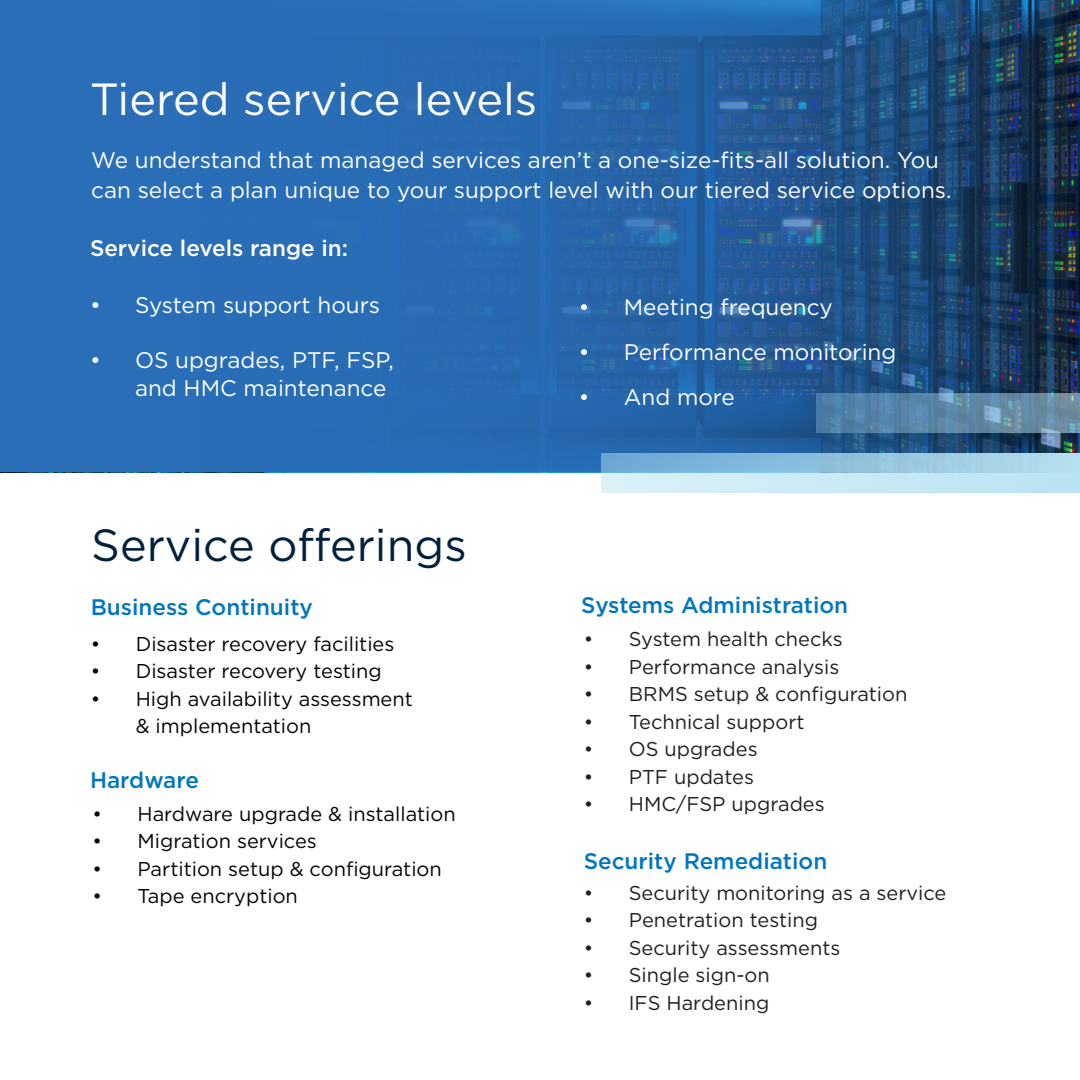
<style>
.page{position:relative;width:1080px;height:1080px;background:#fff}
.page>*{position:absolute;margin:0;border:0;box-sizing:border-box;transform-origin:0 0}
.t1{font:45px "Gotham";color:#fff}
.t2{font:45px "Gotham";color:#00203d}
.t3{font:22.5px/30px "Gotham";color:#fff}
.t4{font:500 22.5px "Gotham";color:#0077bd}
.t5{font:500 22.5px "Gotham";color:#fff}
.t6{font:20px "Gotham";color:#231f20}
.t7{font:20px/27.5px "Gotham";color:#040503}
</style>
<div class="page">
<svg style="left:0;top:0;width:1080px;height:472px;fill:#286bb1"></svg>
<svg style="left:601px;top:454px;width:479px;height:39px"></svg>
<svg style="left:817px;top:394px;width:263px;height:39px"></svg>
<p class="t1" style="left:90px;top:70px;width:449px">Tiered service levels</p>
<p class="t3" style="left:91px;top:145px;width:862px">We understand that managed services aren’t a one-size-fits-all solution. You can select a plan unique to your support level with our tiered service options.</p>
<p class="t5" style="left:90px;top:233px;width:260px">Service levels range in:</p>
<p class="t3" style="left:90px;top:290px;width:292px">• System support hours</p>
<p class="t3" style="left:135px;top:346px;width:260px;line-height:27.5px;text-indent:-45px">• OS upgrades, PTF, FSP, and HMC maintenance</p>
<p class="t2" style="left:91px;top:516px;width:377px">Service offerings</p>
<p class="t4" style="left:91px;top:592px;width:224px">Business Continuity</p>
<p class="t7" style="left:91px;top:629px;width:305px">• Disaster recovery facilities</p>
<p class="t7" style="left:91px;top:657px;width:293px">• Disaster recovery testing</p>
<p class="t7" style="left:136px;top:684px;width:279px;text-indent:-45px">• High availability assessment &amp; implementation</p>
<p class="t4" style="left:90px;top:765px;width:110px">Hardware</p>
<p class="t7" style="left:92px;top:800px;width:365px">• Hardware upgrade &amp; installation</p>
<p class="t7" style="left:92px;top:827px;width:226px">• Migration services</p>
<p class="t7" style="left:92px;top:855px;width:351px">• Partition setup &amp; configuration</p>
<p class="t7" style="left:92px;top:882px;width:207px">• Tape encryption</p>
<p class="t3" style="left:579px;top:292px;width:255px">• Meeting frequency</p>
<p class="t3" style="left:579px;top:337px;width:319px">• Performance monitoring</p>
<p class="t3" style="left:579px;top:382px;width:158px">• And more</p>
<p class="t4" style="left:581px;top:590px;width:268px">Systems Administration</p>
<p class="t6" style="left:584px;top:626px;width:260px">• System health checks</p>
<p class="t6" style="left:584px;top:654px;width:257px">• Performance analysis</p>
<p class="t6" style="left:584px;top:681px;width:325px">• BRMS setup &amp; configuration</p>
<p class="t6" style="left:584px;top:709px;width:222px">• Technical support</p>
<p class="t6" style="left:584px;top:736px;width:175px">• OS upgrades</p>
<p class="t6" style="left:584px;top:764px;width:172px">• PTF updates</p>
<p class="t6" style="left:584px;top:791px;width:242px">• HMC/FSP upgrades</p>
<p class="t4" style="left:584px;top:846px;width:245px">Security Remediation</p>
<p class="t6" style="left:584px;top:880px;width:364px">• Security monitoring as a service</p>
<p class="t6" style="left:584px;top:907px;width:236px">• Penetration testing</p>
<p class="t6" style="left:584px;top:935px;width:258px">• Security assessments</p>
<p class="t6" style="left:584px;top:962px;width:187px">• Single sign-on</p>
<p class="t6" style="left:584px;top:990px;width:187px">• IFS Hardening</p>
</div>
